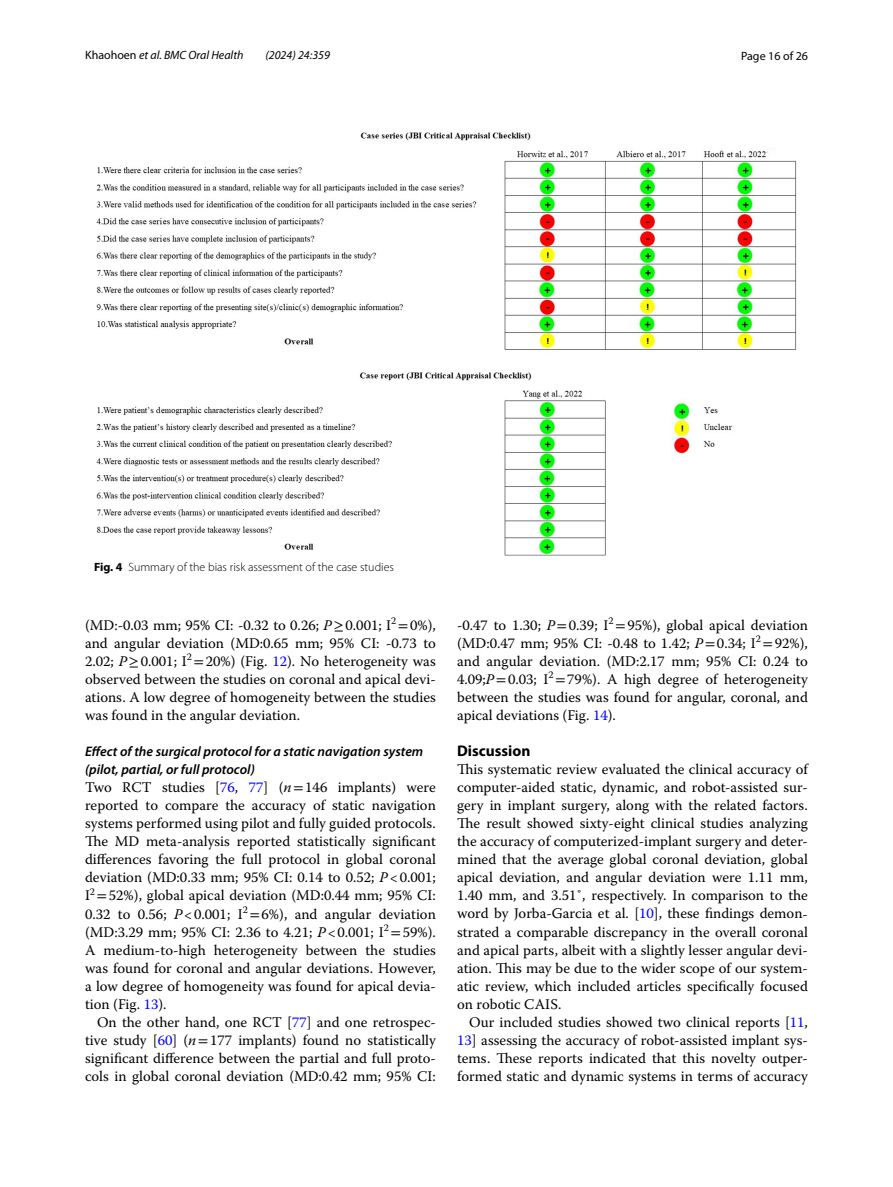
<style>
.page{position:relative;width:893px;height:1187px;background:#fff}
.page>*{position:absolute;margin:0;border:0;box-sizing:border-box;transform-origin:0 0}
.t1{font:700 15.45px "Myriad Pro";color:#000}
.t2{font:14.7px/18px "Warnock Pro";color:#000;text-align:justify}
.t3{font:italic 600 13.8px/18px "Myriad Pro";color:#000}
.t4{font:300 12px "Myriad Pro";color:#000}
.t5{font:italic 12px "Myriad Pro";color:#000}
.t6{font:12px "Myriad Pro";color:#000}
.s1{font-style:normal}
.s2{font-weight:700}
.s3{font-style:italic}
.s4{font-family:"STIX"}
.s5{color:#00f}
</style>
<div class="page">
<img style="left:96px;top:133px;width:701px;height:422px">
<p class="t5" style="left:85px;top:48px;width:160px"><span class="s1">Khaohoen</span> et al. BMC Oral Health</p>
<p class="t5" style="left:265px;top:48px;width:66px">(2024) 24:359</p>
<p class="t6" style="left:741px;top:48px;width:68px">Page 16 of 26</p>
<p class="t4" style="left:94px;top:560px;width:301px"><span class="s2">Fig. 4</span> Summary of the bias risk assessment of the case studies</p>
<p class="t2" style="left:85px;top:616px;width:352px">(MD:-0.03 mm; 95% CI: -0.32 to 0.26; <span class="s3">P</span><span class="s4">≥</span>0.001; I<sup>2</sup> <span class="s4">=</span>0%), and angular deviation (MD:0.65 mm; 95% CI: -0.73 to 2.02; <span class="s3">P</span><span class="s4">≥</span>0.001; I<sup>2</sup> <span class="s4">=</span>20%) (Fig. <span class="s5">12</span>). No heterogeneity was observed between the studies on coronal and apical devi&shy;ations. A low degree of homogeneity between the studies was found in the angular deviation.</p>
<p class="t3" style="left:85px;top:742px;width:340px">Effect of the surgical protocol for a static navigation system (pilot, partial, or full protocol)</p>
<p class="t2" style="left:85px;top:778px;width:352px">Two RCT studies [<span class="s5">76</span>, <span class="s5">77</span>] (<span class="s3">n</span><span class="s4">=</span>146 implants) were reported to compare the accuracy of static navigation systems performed using pilot and fully guided protocols.<br>The MD meta-analysis reported statistically significant differences favoring the full protocol in global coronal deviation (MD:0.33 mm; 95% CI: 0.14 to 0.52; <span class="s3">P</span>&lt;0.001; I<sup>2</sup> <span class="s4">=</span>52%), global apical deviation (MD:0.44 mm; 95% CI:<br>0.32 to 0.56; <span class="s3">P</span>&lt;0.001; I<sup>2</sup> <span class="s4">=</span>6%), and angular deviation (MD:3.29 mm; 95% CI: 2.36 to 4.21; <span class="s3">P</span>&lt;0.001; I<sup>2</sup> <span class="s4">=</span>59%).<br>A medium-to-high heterogeneity between the studies was found for coronal and angular deviations. However, a low degree of homogeneity was found for apical devia&shy;tion (Fig. <span class="s5">13</span>).</p>
<p class="t2" style="left:85px;top:1012px;width:352px;text-indent:12px">On the other hand, one RCT [<span class="s5">77</span>] and one retrospec&shy;tive study [<span class="s5">60</span>] (<span class="s3">n</span><span class="s4">=</span>177 implants) found no statistically significant difference between the partial and full proto&shy;cols in global coronal deviation (MD:0.42 mm; 95% CI:</p>
<p class="t2" style="left:457px;top:616px;width:352px">-0.47 to 1.30; <span class="s3">P</span><span class="s4">=</span>0.39; I<sup>2</sup> <span class="s4">=</span>95%), global apical deviation (MD:0.47 mm; 95% CI: -0.48 to 1.42; <span class="s3">P</span><span class="s4">=</span>0.34; I<sup>2</sup> <span class="s4">=</span>92%), and angular deviation. (MD:2.17 mm; 95% CI: 0.24 to 4.09;<span class="s3">P</span><span class="s4">=</span>0.03; I<sup>2</sup> <span class="s4">=</span>79%). A high degree of heterogeneity between the studies was found for angular, coronal, and apical deviations (Fig. <span class="s5">14</span>).</p>
<p class="t1" style="left:457px;top:741px;width:75px">Discussion</p>
<p class="t2" style="left:457px;top:760px;width:352px">This systematic review evaluated the clinical accuracy of computer-aided static, dynamic, and robot-assisted sur&shy;gery in implant surgery, along with the related factors.<br>The result showed sixty-eight clinical studies analyzing the accuracy of computerized-implant surgery and deter&shy;mined that the average global coronal deviation, global apical deviation, and angular deviation were 1.11 mm, 1.40 mm, and 3.51˚, respectively. In comparison to the word by Jorba-Garcia et al. [<span class="s5">10</span>], these findings demon&shy;strated a comparable discrepancy in the overall coronal and apical parts, albeit with a slightly lesser angular devi&shy;ation. This may be due to the wider scope of our system&shy;atic review, which included articles specifically focused on robotic CAIS.</p>
<p class="t2" style="left:457px;top:1012px;width:352px;text-indent:12px">Our included studies showed two clinical reports [<span class="s5">11</span>, <span class="s5">13</span>] assessing the accuracy of robot-assisted implant sys&shy;tems. These reports indicated that this novelty outper&shy;formed static and dynamic systems in terms of accuracy</p>
</div>
